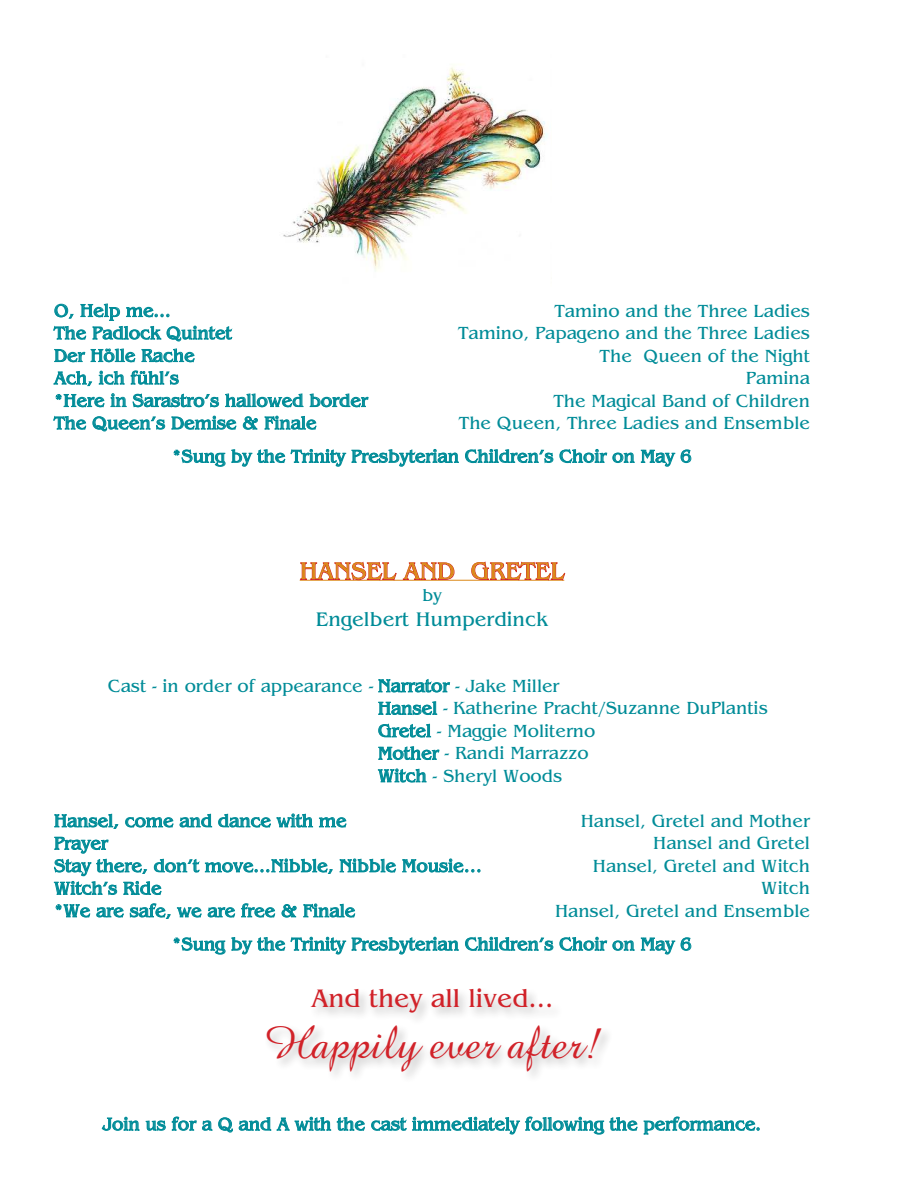
<style>
.page{position:relative;width:918px;height:1188px;background:#fff}
.page>*{position:absolute;margin:0;border:0;box-sizing:border-box;transform-origin:0 0}
.t1{font:48px "Amaze Normal";color:#d12229}
.t2{font:27px "Bangle Normal";color:#d12229}
.t3{font:25.5px "Bangle Normal";color:#db8918}
.t4{font:21px "Bangle Normal";color:#008c98}
.t5{font:18.75px/22.5px "Bangle Normal";color:#008c98}
.t6{font:18px "Bangle Normal";color:#008c98}
</style>
<div class="page">
<hr style="left:300px;top:580px;width:264px;height:1px;background:#db8918">
<svg style="left:54px;top:304px;width:178px;height:37px"></svg>
<svg style="left:55px;top:349px;width:30px;height:13px"></svg>
<svg style="left:91px;top:349px;width:44px;height:13px"></svg>
<svg style="left:142px;top:349px;width:52px;height:13px"></svg>
<svg style="left:54px;top:371px;width:38px;height:15px"></svg>
<svg style="left:99px;top:371px;width:25px;height:13px"></svg>
<svg style="left:131px;top:371px;width:48px;height:13px"></svg>
<svg style="left:56px;top:394px;width:48px;height:13px"></svg>
<svg style="left:111px;top:393px;width:15px;height:14px"></svg>
<svg style="left:133px;top:394px;width:86px;height:13px"></svg>
<svg style="left:225px;top:394px;width:78px;height:13px"></svg>
<svg style="left:310px;top:394px;width:58px;height:13px"></svg>
<svg style="left:54px;top:416px;width:32px;height:13px"></svg>
<svg style="left:93px;top:417px;width:72px;height:14px"></svg>
<svg style="left:172px;top:416px;width:64px;height:13px"></svg>
<svg style="left:243px;top:417px;width:15px;height:12px"></svg>
<svg style="left:265px;top:416px;width:51px;height:13px"></svg>
<svg style="left:174px;top:450px;width:51px;height:17px"></svg>
<svg style="left:232px;top:450px;width:53px;height:16px"></svg>
<svg style="left:291px;top:449px;width:55px;height:17px"></svg>
<svg style="left:352px;top:449px;width:107px;height:17px"></svg>
<svg style="left:465px;top:449px;width:88px;height:14px"></svg>
<svg style="left:560px;top:449px;width:47px;height:14px"></svg>
<svg style="left:613px;top:453px;width:21px;height:10px"></svg>
<svg style="left:641px;top:450px;width:34px;height:16px"></svg>
<svg style="left:681px;top:450px;width:10px;height:13px"></svg>
<svg style="left:300px;top:561px;width:97px;height:20px"></svg>
<svg style="left:403px;top:562px;width:52px;height:18px"></svg>
<svg style="left:471px;top:561px;width:95px;height:20px"></svg>
<svg style="left:378px;top:679px;width:72px;height:13px"></svg>
<svg style="left:378px;top:702px;width:59px;height:13px"></svg>
<svg style="left:379px;top:724px;width:52px;height:13px"></svg>
<svg style="left:379px;top:747px;width:60px;height:13px"></svg>
<svg style="left:378px;top:769px;width:48px;height:13px"></svg>
<svg style="left:54px;top:814px;width:64px;height:15px"></svg>
<svg style="left:126px;top:817px;width:47px;height:10px"></svg>
<svg style="left:180px;top:814px;width:32px;height:13px"></svg>
<svg style="left:219px;top:814px;width:52px;height:13px"></svg>
<svg style="left:277px;top:814px;width:36px;height:13px"></svg>
<svg style="left:319px;top:817px;width:27px;height:10px"></svg>
<svg style="left:55px;top:837px;width:53px;height:16px"></svg>
<svg style="left:205px;top:859px;width:127px;height:15px"></svg>
<svg style="left:340px;top:859px;width:56px;height:13px"></svg>
<svg style="left:402px;top:859px;width:78px;height:13px"></svg>
<svg style="left:54px;top:859px;width:145px;height:36px"></svg>
<svg style="left:56px;top:905px;width:34px;height:12px"></svg>
<svg style="left:97px;top:907px;width:26px;height:10px"></svg>
<svg style="left:130px;top:904px;width:40px;height:15px"></svg>
<svg style="left:177px;top:908px;width:24px;height:9px"></svg>
<svg style="left:208px;top:907px;width:27px;height:10px"></svg>
<svg style="left:241px;top:904px;width:34px;height:13px"></svg>
<svg style="left:282px;top:904px;width:14px;height:13px"></svg>
<svg style="left:304px;top:904px;width:51px;height:13px"></svg>
<svg style="left:174px;top:938px;width:51px;height:16px"></svg>
<svg style="left:232px;top:937px;width:53px;height:17px"></svg>
<svg style="left:291px;top:937px;width:55px;height:17px"></svg>
<svg style="left:352px;top:937px;width:107px;height:17px"></svg>
<svg style="left:465px;top:937px;width:88px;height:14px"></svg>
<svg style="left:560px;top:937px;width:47px;height:14px"></svg>
<svg style="left:613px;top:941px;width:21px;height:10px"></svg>
<svg style="left:641px;top:938px;width:34px;height:16px"></svg>
<svg style="left:681px;top:938px;width:10px;height:13px"></svg>
<svg style="left:102px;top:1117px;width:37px;height:14px"></svg>
<svg style="left:146px;top:1121px;width:19px;height:10px"></svg>
<svg style="left:172px;top:1117px;width:24px;height:14px"></svg>
<svg style="left:202px;top:1121px;width:10px;height:9px"></svg>
<svg style="left:219px;top:1118px;width:14px;height:14px"></svg>
<svg style="left:239px;top:1120px;width:24px;height:10px"></svg>
<img style="left:283px;top:67px;width:265px;height:204px">
<div style="left:263px;top:986px;width:655px;height:202px;background:#221f1f;opacity:.31"></div>
<p class="t5" style="left:54px;top:298px;width:119px">O, Help me...</p>
<p class="t5" style="left:554px;top:298px;width:257px">Tamino and the Three Ladies</p>
<p class="t5" style="left:54px;top:321px;width:179px">The Padlock Quintet</p>
<p class="t5" style="left:458px;top:321px;width:353px">Tamino, Papageno and the Three Ladies</p>
<p class="t5" style="left:54px;top:343px;width:142px">Der Hölle Rache</p>
<p class="t5" style="left:600px;top:343px;width:212px">The Queen of the Night</p>
<p class="t5" style="left:54px;top:366px;width:126px">Ach, ich fühl’s</p>
<p class="t5" style="left:746px;top:366px;width:66px">Pamina</p>
<p class="t5" style="left:54px;top:388px;width:315px">*Here in Sarastro’s hallowed border</p>
<p class="t5" style="left:553px;top:388px;width:258px">The Magical Band of Children</p>
<p class="t5" style="left:54px;top:411px;width:264px">The Queen’s Demise &amp; Finale</p>
<p class="t5" style="left:172px;top:405px;width:639px;line-height:33.3px;text-indent:287px">The Queen, Three Ladies and Ensemble *Sung by the Trinity Presbyterian Children’s Choir on May 6</p>
<h3 class="t3" style="left:300px;top:555px;width:266px">HANSEL AND GRETEL</h3>
<p class="t6" style="left:422px;top:584px;width:21px">by</p>
<p class="t4" style="left:316px;top:606px;width:234px">Engelbert Humperdinck</p>
<p class="t5" style="left:378px;top:674px;width:391px;text-indent:-270px">Cast - in order of appearance - Narrator - Jake Miller<br>Hansel - Katherine Pracht/Suzanne DuPlantis Gretel - Maggie Moliterno<br>Mother - Randi Marrazzo<br>Witch - Sheryl Woods</p>
<p class="t5" style="left:54px;top:809px;width:294px">Hansel, come and dance with me</p>
<p class="t5" style="left:581px;top:809px;width:231px">Hansel, Gretel and Mother</p>
<p class="t5" style="left:54px;top:831px;width:55px">Prayer</p>
<p class="t5" style="left:653px;top:831px;width:158px">Hansel and Gretel</p>
<p class="t5" style="left:54px;top:854px;width:429px">Stay there, don’t move...Nibble, Nibble Mousie…</p>
<p class="t5" style="left:593px;top:854px;width:219px">Hansel, Gretel and Witch</p>
<p class="t5" style="left:54px;top:876px;width:109px">Witch’s Ride</p>
<p class="t5" style="left:761px;top:876px;width:50px">Witch</p>
<p class="t5" style="left:54px;top:899px;width:303px">*We are safe, we are free &amp; Finale</p>
<p class="t5" style="left:172px;top:893px;width:639px;line-height:33.3px;text-indent:383px">Hansel, Gretel and Ensemble *Sung by the Trinity Presbyterian Children’s Choir on May 6</p>
<h2 class="t2" style="left:311px;top:981px;width:244px">And they all lived...</h2>
<h1 class="t1" style="left:265px;top:1024px;width:335px">Happily ever after!</h1>
<p class="t5" style="left:103px;top:1112px;width:660px">Join us for a Q and A with the cast immediately following the performance.</p>
</div>
